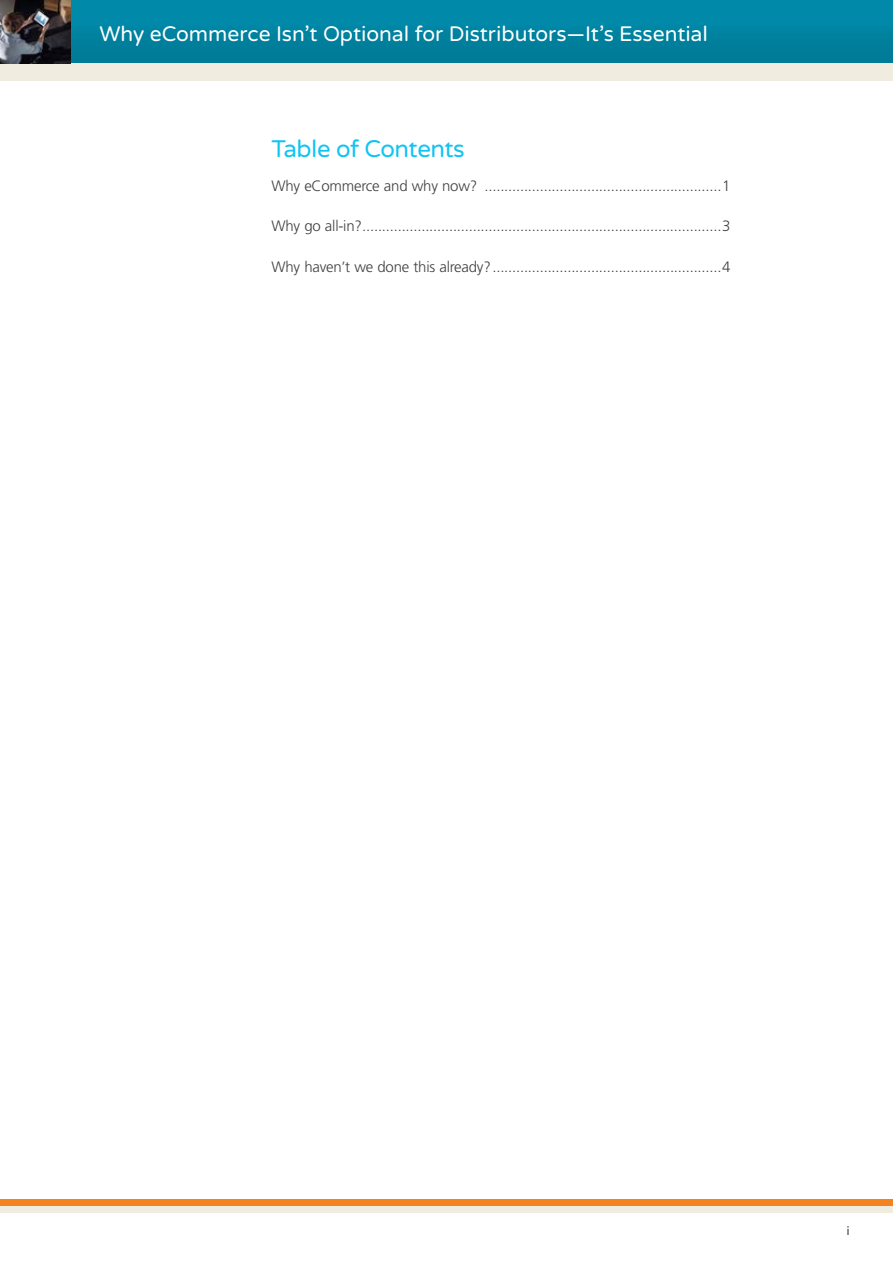
<style>
.page{position:relative;width:893px;height:1263px;background:#fff}
.page>*{position:absolute;margin:0;border:0;box-sizing:border-box;transform-origin:0 0}
.Body_Heading{font:24px "Varela Round";letter-spacing:-.02em;color:#12c3f4}
.t1{font:21px "Varela Round";color:#fff}
.TOC_Entries{font:300 15px "Frutiger LT Std";letter-spacing:-.015em;color:#414042}
.t2{font:12px "Frutiger LT Std";color:#414042}
</style>
<div class="page">
<div style="left:0;top:1199px;width:893px;height:7px;background:#f58220"></div>
<div style="left:0;top:1206px;width:893px;height:7px;background:#f0ede0"></div>
<div style="left:0;top:0;width:893px;height:63px;background:#0084a2"></div>
<div style="left:0;top:63px;width:893px;height:17px;background:#f0ede0"></div>
<img style="left:0;top:0;width:70px;height:63px">
<h2 class="t1" style="left:99px;top:22px;width:610px">Why eCommerce Isn’t Optional for Distributors—It’s Essential</h2>
<p class="Body_Heading" style="left:271px;top:135px;width:195px">Table of Contents</p>
<p class="TOC_Entries" style="left:271px;top:177px;width:460px">Why eCommerce and why now? ............................................................1</p>
<p class="TOC_Entries" style="left:271px;top:218px;width:460px">Why go all-in?...........................................................................................3</p>
<p class="TOC_Entries" style="left:271px;top:258px;width:460px">Why haven’t we done this already?..........................................................4</p>
<p class="t2" style="left:847px;top:1223px;width:5px">i</p>
</div>
